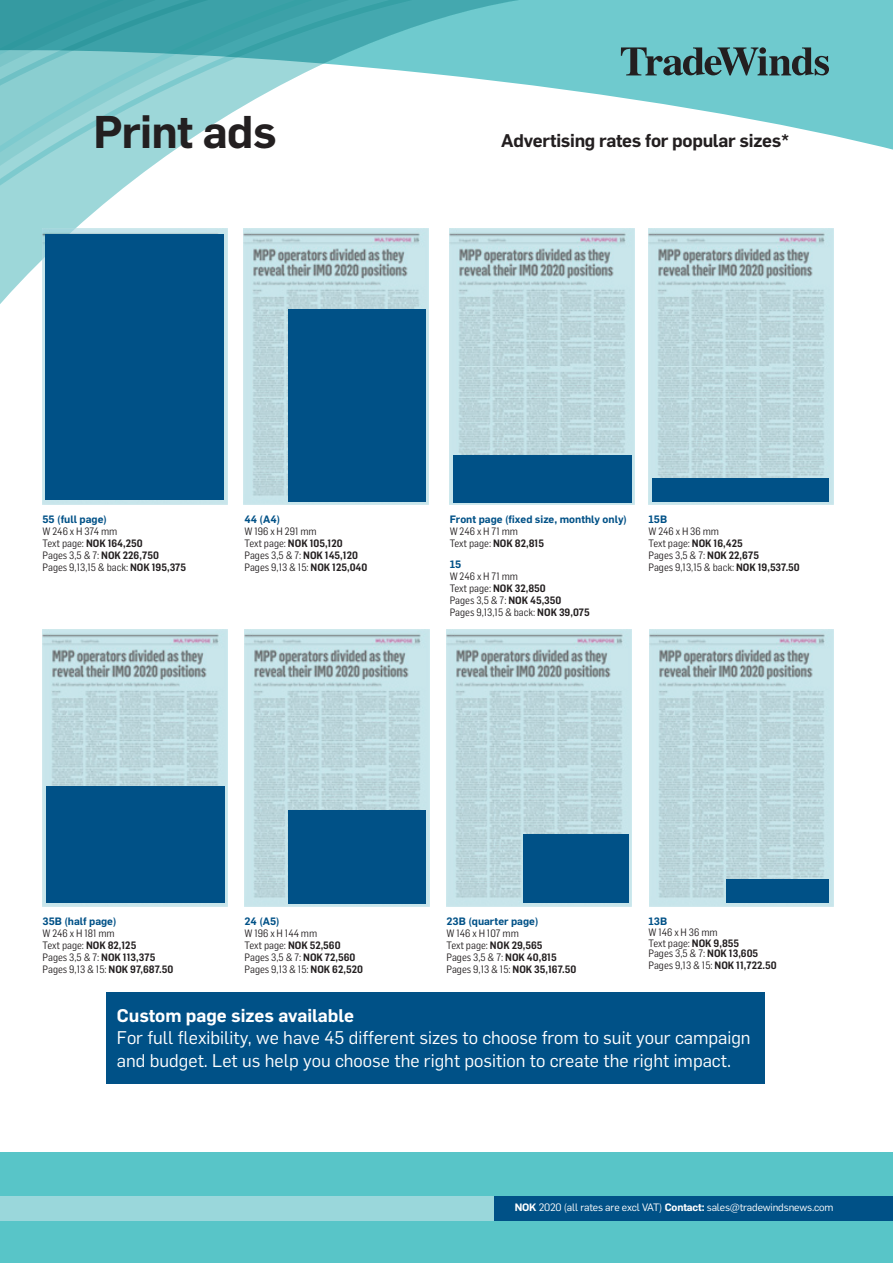
<style>
.page{position:relative;width:893px;height:1263px;background:#fff}
.page>*{position:absolute;margin:0;border:0;box-sizing:border-box;transform-origin:0 0}
.t1{font:600 45px "Flama";letter-spacing:-.015em;color:#231f20}
.t2{font:18px/22.5px "Flama";color:#fff}
.t3{font:600 18px "Flama";letter-spacing:-.015em;color:#231f20}
.t4{font:600 18px "Flama";color:#fff}
.t5{font:10.5px "Flama Semicondensed";color:#231f20}
.t6{font:600 10.5px "Flama";color:#005187}
.t7{font:10.5px "Flama";letter-spacing:-.015em;color:#fff}
.t8{font:600 10.5px "Flama Semicondensed";color:#231f20}
.s1{font-weight:400}
.s2{font-weight:600}
</style>
<div class="page">
<svg style="left:640px;top:0;width:253px;height:150px;fill:#6fcace"></svg>
<svg style="left:227px;top:0;width:413px;height:336px"></svg>
<div style="left:0;top:1152px;width:893px;height:111px;background:#58c5c8"></div>
<svg style="left:0;top:0;width:621px;height:319px"></svg>
<svg style="left:621px;top:47px;width:208px;height:28px;background:#508487"></svg>
<img style="left:42px;top:228px;width:185px;height:277px">
<div style="left:46px;top:234px;width:178px;height:266px;background:#005187"></div>
<img style="left:244px;top:228px;width:185px;height:277px">
<div style="left:288px;top:309px;width:137px;height:192px;background:#005187"></div>
<img style="left:450px;top:228px;width:185px;height:277px">
<div style="left:453px;top:455px;width:179px;height:47px;background:#005187"></div>
<img style="left:43px;top:630px;width:184px;height:276px">
<div style="left:46px;top:786px;width:178px;height:117px;background:#005187"></div>
<img style="left:244px;top:630px;width:185px;height:276px">
<div style="left:288px;top:810px;width:137px;height:94px;background:#005187"></div>
<img style="left:446px;top:630px;width:185px;height:276px">
<div style="left:523px;top:834px;width:105px;height:69px;background:#005187"></div>
<div style="left:106px;top:992px;width:658px;height:92px;background:#005187"></div>
<img style="left:648px;top:228px;width:185px;height:277px">
<div style="left:652px;top:478px;width:177px;height:23px;background:#005187"></div>
<img style="left:649px;top:630px;width:185px;height:276px">
<div style="left:726px;top:879px;width:103px;height:24px;background:#005187"></div>
<div style="left:493px;top:1196px;width:400px;height:25px;background:#005187"></div>
<div style="left:0;top:1196px;width:493px;height:25px;background:#9ad7db"></div>
<p class="t1" style="left:94px;top:99px;width:185px">Print ads</p>
<p class="t3" style="left:501px;top:128px;width:290px">Advertising rates for popular sizes*</p>
<p class="t6" style="left:43px;top:512px;width:66px">55 (full page)</p>
<p class="t5" style="left:43px;top:525px;width:76px">W 246 x H 374 mm</p>
<p class="t8" style="left:43px;top:536px;width:102px"><span class="s1">Text page:</span> NOK 164,250</p>
<p class="t5" style="left:43px;top:549px;width:118px">Pages 3,5 &amp; 7: <span class="s2">NOK 226,750</span></p>
<p class="t5" style="left:43px;top:561px;width:145px">Pages 9,13,15 &amp; back: <span class="s2">NOK 195,375</span></p>
<p class="t6" style="left:244px;top:512px;width:37px">44 (A4)</p>
<p class="t5" style="left:244px;top:525px;width:74px">W 196 x H 291 mm</p>
<p class="t8" style="left:244px;top:536px;width:100px"><span class="s1">Text page:</span> NOK 105,120</p>
<p class="t5" style="left:244px;top:549px;width:115px">Pages 3,5 &amp; 7: <span class="s2">NOK 145,120</span></p>
<p class="t5" style="left:244px;top:561px;width:124px">Pages 9,13 &amp; 15: <span class="s2">NOK 125,040</span></p>
<p class="t6" style="left:450px;top:512px;width:179px">Front page (fixed size, monthly only)</p>
<p class="t5" style="left:450px;top:525px;width:70px">W 246 x H 71 mm</p>
<p class="t5" style="left:450px;top:537px;width:96px">Text page: <span class="s2">NOK 82,815</span></p>
<p class="t6" style="left:450px;top:556px;width:13px">15</p>
<p class="t5" style="left:450px;top:569px;width:70px">W 246 x H 71 mm</p>
<p class="t5" style="left:450px;top:581px;width:98px">Text page: <span class="s2">NOK 32,850</span></p>
<p class="t5" style="left:450px;top:593px;width:113px">Pages 3,5 &amp; 7: <span class="s2">NOK 45,350</span></p>
<p class="t5" style="left:450px;top:605px;width:142px">Pages 9,13,15 &amp; back: <span class="s2">NOK 39,075</span></p>
<p class="t6" style="left:648px;top:512px;width:20px">15B</p>
<p class="t5" style="left:648px;top:525px;width:72px">W 246 x H 36 mm</p>
<p class="t5" style="left:648px;top:537px;width:96px">Text page: <span class="s2">NOK 16,425</span></p>
<p class="t5" style="left:648px;top:549px;width:112px">Pages 3,5 &amp; 7: <span class="s2">NOK 22,675</span></p>
<p class="t5" style="left:648px;top:561px;width:153px">Pages 9,13,15 &amp; back: <span class="s2">NOK 19,537.50</span></p>
<p class="t6" style="left:43px;top:913px;width:75px">35B (half page)</p>
<p class="t5" style="left:43px;top:926px;width:74px">W 246 x H 181 mm</p>
<p class="t5" style="left:43px;top:938px;width:95px">Text page: <span class="s2">NOK 82,125</span></p>
<p class="t5" style="left:43px;top:950px;width:114px">Pages 3,5 &amp; 7: <span class="s2">NOK 113,375</span></p>
<p class="t5" style="left:43px;top:962px;width:132px">Pages 9,13 &amp; 15: <span class="s2">NOK 97,687.50</span></p>
<p class="t6" style="left:244px;top:913px;width:37px">24 (A5)</p>
<p class="t5" style="left:244px;top:926px;width:74px">W 196 x H 144 mm</p>
<p class="t5" style="left:244px;top:938px;width:98px">Text page: <span class="s2">NOK 52,560</span></p>
<p class="t5" style="left:244px;top:950px;width:113px">Pages 3,5 &amp; 7: <span class="s2">NOK 72,560</span></p>
<p class="t5" style="left:244px;top:962px;width:120px">Pages 9,13 &amp; 15: <span class="s2">NOK 62,520</span></p>
<p class="t6" style="left:446px;top:914px;width:93px">23B (quarter page)</p>
<p class="t5" style="left:446px;top:926px;width:74px">W 146 x H 107 mm</p>
<p class="t5" style="left:446px;top:938px;width:97px">Text page: <span class="s2">NOK 29,565</span></p>
<p class="t5" style="left:446px;top:950px;width:112px">Pages 3,5 &amp; 7: <span class="s2">NOK 40,815</span></p>
<p class="t5" style="left:446px;top:962px;width:131px">Pages 9,13 &amp; 15: <span class="s2">NOK 35,167.50</span></p>
<p class="t6" style="left:648px;top:914px;width:20px">13B</p>
<p class="t5" style="left:648px;top:925px;width:71px">W 146 x H 36 mm</p>
<p class="t5" style="left:648px;top:936px;width:92px">Text page: <span class="s2">NOK 9,855</span></p>
<p class="t5" style="left:648px;top:947px;width:111px">Pages 3,5 &amp; 7: <span class="s2">NOK 13,605</span></p>
<p class="t5" style="left:648px;top:959px;width:130px">Pages 9,13 &amp; 15: <span class="s2">NOK 11,722.50</span></p>
<p class="t4" style="left:117px;top:1002px;width:239px">Custom page sizes available</p>
<p class="t2" style="left:117px;top:1025px;width:635px">For full flexibility, we have 45 different sizes to choose from to suit your campaign and budget. Let us help you choose the right position to create the right impact.</p>
<p class="t7" style="left:515px;top:1200px;width:320px"><span class="s2">NOK</span> 2020 (all rates are excl VAT) <span class="s2">Contact:</span> sales@tradewindsnews.com</p>
</div>
